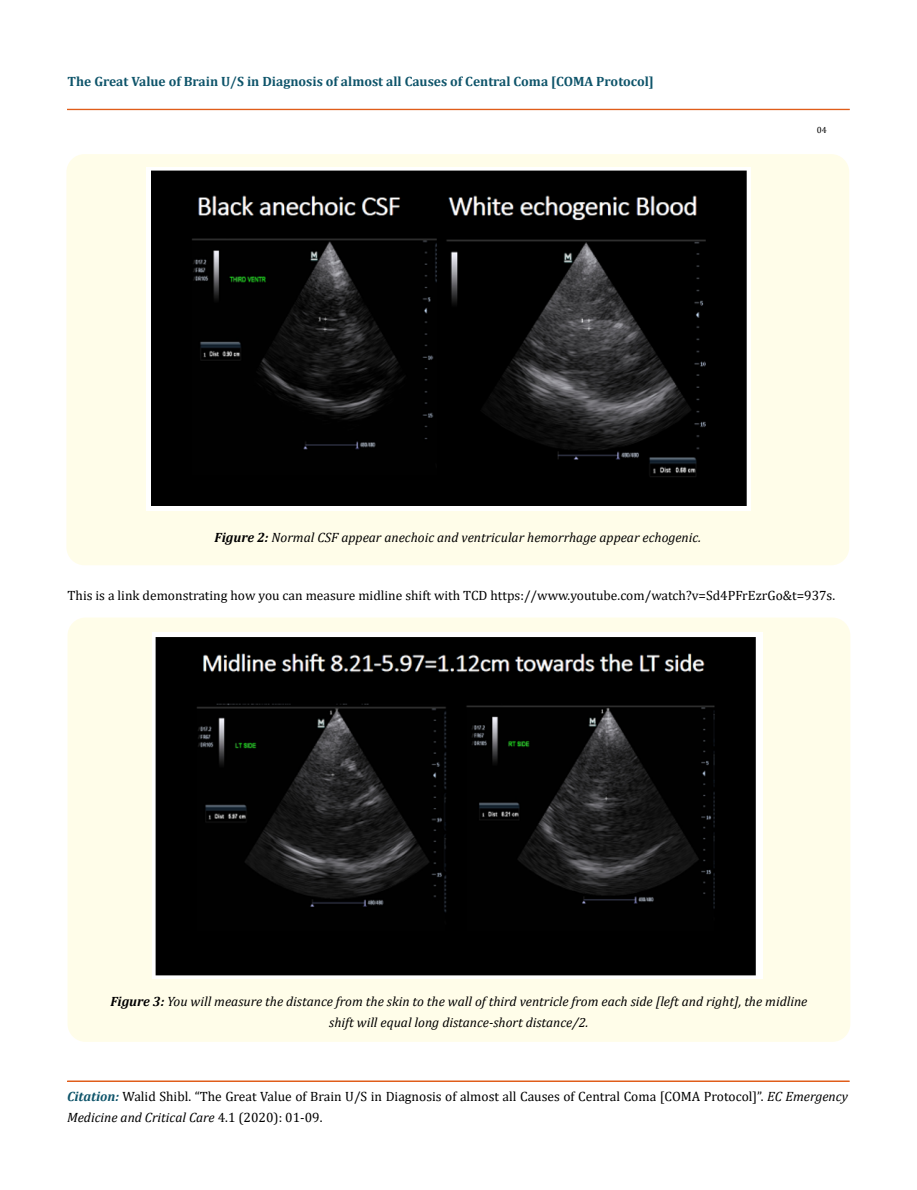
<style>
.page{position:relative;width:917px;height:1190px;background:#fff}
.page>*{position:absolute;margin:0;border:0;box-sizing:border-box;transform-origin:0 0}
.t1{font:13.5px/21px "Cambria";color:#000}
.t2{font:italic 13.5px/21px "Cambria";color:#000;text-align:center}
.t3{font:700 13.5px "Cambria";color:#0e546a}
.t4{font:9px "Cambria";color:#000}
.s1{font-weight:700}
.s2{font-weight:700;font-style:italic;color:#0e546a}
.s3{font-style:italic}
</style>
<div class="page">
<div style="left:67px;top:109px;width:782px;height:1px;border:1px solid #e05d1a"></div>
<div style="left:67px;top:1081px;width:782px;height:1px;border:1px solid #e05d1a"></div>
<div style="left:66px;top:154px;width:783px;height:411px;background:#fffde9;border-radius:18px"></div>
<img style="left:146px;top:167px;width:604px;height:344px">
<div style="left:68px;top:617px;width:782px;height:424px;background:#fffde9;border-radius:18px"></div>
<img style="left:153px;top:632px;width:609px;height:346px">
<p class="t3" style="left:68px;top:72px;width:587px">The Great Value of Brain U/S in Diagnosis of almost all Causes of Central Coma [COMA Protocol]</p>
<p class="t4" style="left:816px;top:124px;width:11px">04</p>
<p class="t2" style="left:214px;top:526px;width:488px"><span class="s1">Figure 2:</span> Normal CSF appear anechoic and ventricular hemorrhage appear echogenic.</p>
<p class="t1" style="left:68px;top:584px;width:769px">This is a link demonstrating how you can measure midline shift with TCD https://www.youtube.com/watch?v=Sd4PFrEzrGo&amp;t=937s.</p>
<p class="t2" style="left:110px;top:990px;width:698px"><span class="s1">Figure 3:</span> You will measure the distance from the skin to the wall of third ventricle from each side [left and right], the midline shift will equal long distance-short distance/2.</p>
<p class="t1" style="left:67px;top:1086px;width:782px"><span class="s2">Citation:</span> Walid Shibl. “The Great Value of Brain U/S in Diagnosis of almost all Causes of Central Coma [COMA Protocol]”. <span class="s3">EC Emergency<br>Medicine and Critical Care</span> 4.1 (2020): 01-09.</p>
</div>
